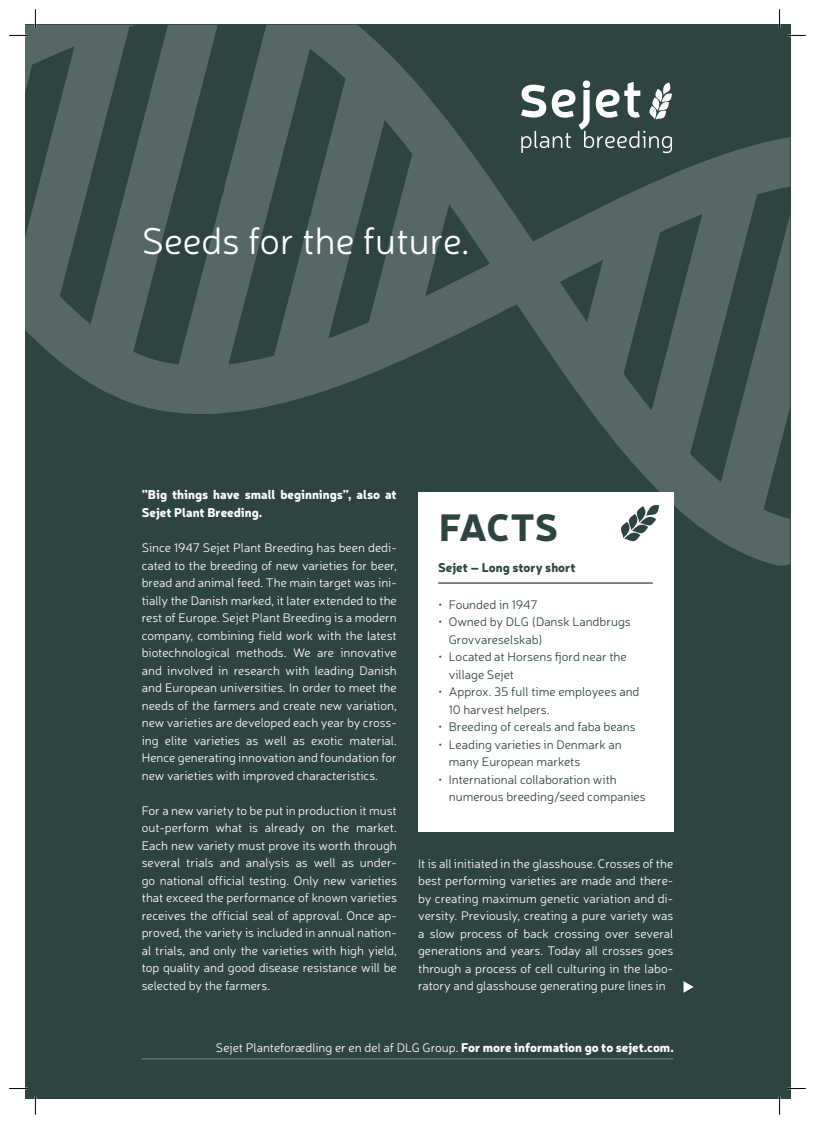
<style>
.page{position:relative;width:815px;height:1124px;background:#fff}
.page>*{position:absolute;margin:0;border:0;box-sizing:border-box;transform-origin:0 0}
.t1{font:300 37.5px "Neris";color:#fff}
.t2{font:900 37.5px "Neris";letter-spacing:-.01em;color:#2e4440}
.t3{font:300 12.5px/17.5px "Neris";color:#fff;text-align:justify}
.t4{font:300 12.5px/17.5px "Neris";color:#2e4440}
.t5{font:900 12.5px/17.5px "Neris";color:#fff}
.t6{font:900 12.5px "Neris";color:#2e4440}
.s1{font-weight:900}
</style>
<div class="page">
<div style="left:25px;top:25px;width:765px;height:1073px;background:#2e4440"></div>
<svg style="left:25px;top:25px;width:765px;height:541px"></svg>
<hr style="left:142px;top:1058px;width:531px;height:1px;background:#808285">
<svg style="left:684px;top:981px;width:10px;height:11px"></svg>
<div style="left:418px;top:492px;width:255px;height:340px;background:#fff"></div>
<hr style="left:438px;top:582px;width:215px;height:1px;background:#2e4440">
<svg style="left:621px;top:505px;width:38px;height:36px"></svg>
<div style="left:583px;top:80px;width:7px;height:8px;background:#fff;border-radius:50%"></div>
<svg style="left:521px;top:82px;width:151px;height:71px"></svg>
<svg style="left:9px;top:35px;width:19px;height:1px"></svg>
<svg style="left:787px;top:35px;width:19px;height:1px"></svg>
<svg style="left:9px;top:1087px;width:19px;height:2px"></svg>
<svg style="left:787px;top:1087px;width:19px;height:2px"></svg>
<svg style="left:35px;top:9px;width:1px;height:19px"></svg>
<svg style="left:35px;top:1096px;width:1px;height:18px"></svg>
<svg style="left:779px;top:9px;width:1px;height:19px"></svg>
<svg style="left:779px;top:1096px;width:1px;height:18px"></svg>
<h1 class="t1" style="left:142px;top:226px;width:329px">Seeds for the future.</h1>
<p class="t5" style="left:142px;top:487px;width:257px">”Big things have small beginnings”, also at<br>Sejet Plant Breeding.</p>
<p class="t3" style="left:142px;top:540px;width:257px">Since 1947 Sejet Plant Breeding has been dedi&shy;cated to the breeding of new varieties for beer, bread and animal feed. The main target was ini&shy;tially the Danish marked, it later extended to the rest of Europe. Sejet Plant Breeding is a modern company, combining field work with the latest biotechnological methods. We are innovative and involved in research with leading Danish and European universities. In order to meet the needs of the farmers and create new variation, new varieties are developed each year by cross&shy;ing elite varieties as well as exotic material.<br>Hence generating innovation and foundation for new varieties with improved characteristics.</p>
<p class="t3" style="left:142px;top:802px;width:257px">For a new variety to be put in production it must out-perform what is already on the market.<br>Each new variety must prove its worth through several trials and analysis as well as under&shy;go national official testing. Only new varieties that exceed the performance of known varieties receives the official seal of approval. Once ap&shy;proved, the variety is included in annual nation&shy;al trials, and only the varieties with high yield, top quality and good disease resistance will be selected by the farmers.</p>
<h1 class="t2" style="left:439px;top:513px;width:120px">FACTS</h1>
<p class="t6" style="left:438px;top:563px;width:139px">Sejet – Long story short</p>
<p class="t4" style="left:438px;top:596px;width:101px">• Founded in 1947</p>
<p class="t4" style="left:449px;top:614px;width:183px;text-indent:-11px">• Owned by DLG (Dansk Landbrugs<br>Grovvareselskab)</p>
<p class="t4" style="left:449px;top:649px;width:180px;text-indent:-11px">• Located at Horsens fjord near the village Sejet</p>
<p class="t4" style="left:449px;top:684px;width:192px;text-indent:-11px">• Approx. 35 full time employees and<br>10 harvest helpers.</p>
<p class="t4" style="left:438px;top:719px;width:199px">• Breeding of cereals and faba beans</p>
<p class="t4" style="left:449px;top:736px;width:175px;text-indent:-11px">• Leading varieties in Denmark an many European markets</p>
<p class="t4" style="left:449px;top:771px;width:198px;text-indent:-11px">• International collaboration with numerous breeding/seed companies</p>
<p class="t3" style="left:418px;top:855px;width:257px">It is all initiated in the glasshouse. Crosses of the best performing varieties are made and there&shy;by creating maximum genetic variation and di&shy;versity. Previously, creating a pure variety was a slow process of back crossing over several generations and years. Today all crosses goes through a process of cell culturing in the labo&shy;ratory and glasshouse generating pure lines in</p>
<p class="t3" style="left:216px;top:1040px;width:459px">Sejet Planteforædling er en del af DLG Group. <span class="s1">For more information go to sejet.com.</span></p>
</div>
